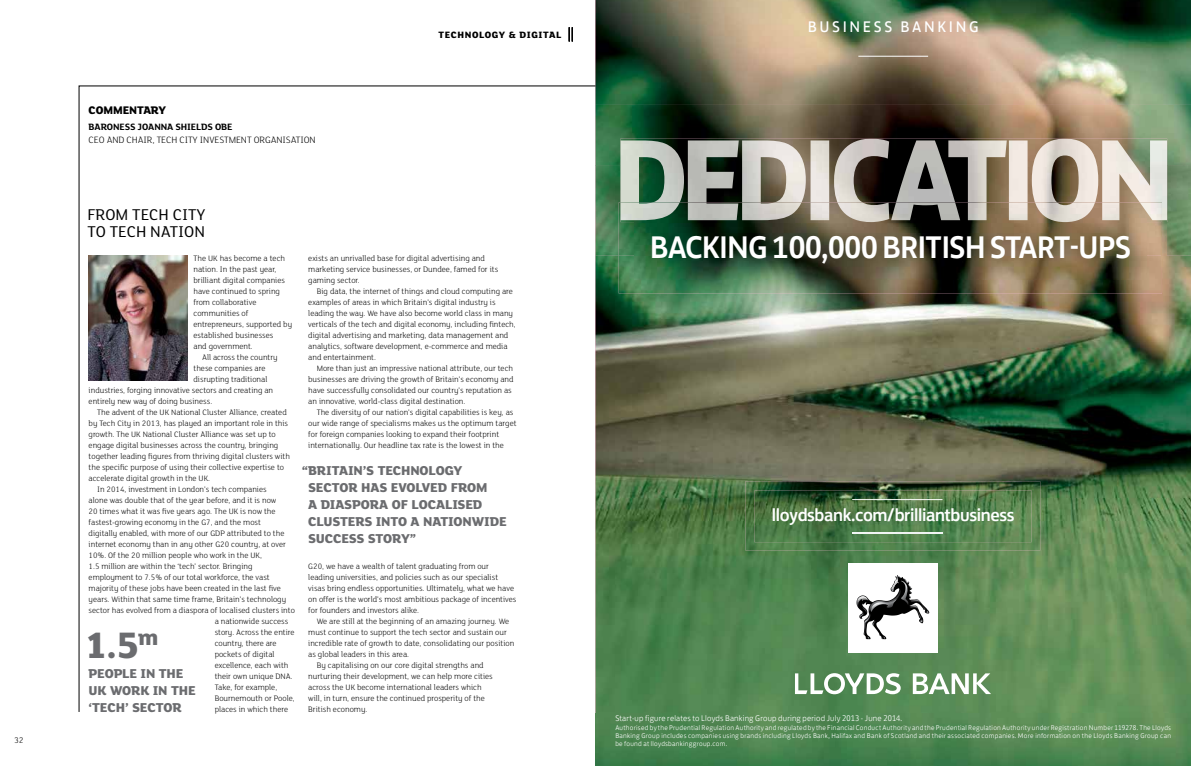
<style>
.page{position:relative;width:1191px;height:766px;background:#fff}
.page>*{position:absolute;margin:0;border:0;box-sizing:border-box;transform-origin:0 0}
.t1{font:800 40px "FS Lola";color:#6b6c6f}
.t2{font:500 32.1px "Lloyds Bank Jack";letter-spacing:-.03em;color:#fff}
.t3{font:500 18.5px "Lloyds Bank Jack";letter-spacing:-.02em;color:#fff}
.t4{font:17px/17px "FS Lola";color:#000}
.t5{font:15.7px "Lloyds Bank Jack";letter-spacing:.17em;color:#fff}
.t6{font:800 14px/17px "FS Lola";letter-spacing:-.01em;color:#6b6c6f}
.t7{font:800 12px "FS Lola";letter-spacing:-.01em;color:#000}
.t8{font:300 10px "FS Lola";letter-spacing:-.01em;color:#000}
.t9{font:700 10px "FS Lola";letter-spacing:-.01em;color:#000}
.t10{font:800 10px "FS Lola";letter-spacing:.06em;color:#000}
.t11{font:300 9px "FS Lola";color:#000}
.t12{font:300 8.5px/11px "FS Lola";color:#000}
.t13{font:300 8.4px "Lloyds Bank Jack";letter-spacing:.02em;color:#fff}
.t14{font:300 7px/8px "Lloyds Bank Jack";letter-spacing:.04em;color:#fff;text-align:justify}
</style>
<div class="page">
<svg style="left:569px;top:27px;width:4px;height:14px"></svg>
<img style="left:595px;top:0;width:596px;height:765px">
<img style="left:596px;top:105px;width:595px;height:60px">
<img style="left:596px;top:165px;width:24px;height:91px">
<img style="left:1166px;top:165px;width:25px;height:91px">
<img style="left:1162px;top:222px;width:4px;height:34px">
<img style="left:620px;top:138px;width:547px;height:84px">
<img style="left:618px;top:202px;width:544px;height:91px">
<img style="left:620px;top:202px;width:542px;height:20px">
<img style="left:634px;top:222px;width:512px;height:57px">
<img style="left:634px;top:219px;width:512px;height:3px">
<hr style="left:858px;top:56px;width:70px;height:1px;background:#fff">
<div style="left:848px;top:562px;width:89px;height:90px;background:#fff"></div>
<svg style="left:795px;top:673px;width:105px;height:21px"></svg>
<svg style="left:912px;top:673px;width:79px;height:20px"></svg>
<img style="left:856px;top:575px;width:43px;height:43px">
<svg style="left:858px;top:579px;width:51px;height:32px"></svg>
<img style="left:745px;top:481px;width:295px;height:69px">
<img style="left:754px;top:490px;width:277px;height:52px">
<img style="left:852px;top:532px;width:90px;height:1px">
<hr style="left:852px;top:499px;width:90px;height:1px;background:#fff">
<svg style="left:79px;top:86px;width:517px;height:626px"></svg>
<img style="left:89px;top:255px;width:99px;height:125px">
<p class="t11" style="left:14px;top:734px;width:11px">32</p>
<h3 class="t7" style="left:89px;top:102px;width:79px">COMMENTARY</h3>
<p class="t9" style="left:89px;top:120px;width:145px">BARONESS JOANNA SHIELDS OBE</p>
<p class="t8" style="left:89px;top:133px;width:229px">CEO AND CHAIR, TECH CITY INVESTMENT ORGANISATION</p>
<h3 class="t4" style="left:87px;top:205px;width:119px">FROM TECH CITY<br>TO TECH NATION</h3>
<p class="t10" style="left:438px;top:28px;width:124px">TECHNOLOGY &amp; DIGITAL</p>
<p class="t12" style="left:308px;top:252px;width:191px">exists an unrivalled base for digital advertising and marketing service businesses, or Dundee, famed for its gaming sector.</p>
<p class="t12" style="left:308px;top:285px;width:209px;text-indent:8px">Big data, the internet of things and cloud computing are examples of areas in which Britain’s digital industry is leading the way. We have also become world class in many verticals of the tech and digital economy, including fintech, digital advertising and marketing, data management and analytics, software development, e-commerce and media and entertainment.</p>
<p class="t12" style="left:308px;top:362px;width:207px;text-indent:8px">More than just an impressive national attribute, our tech businesses are driving the growth of Britain’s economy and have successfully consolidated our country’s reputation as an innovative, world-class digital destination.</p>
<p class="t12" style="left:308px;top:406px;width:210px;text-indent:8px">The diversity of our nation’s digital capabilities is key, as our wide range of specialisms makes us the optimum target for foreign companies looking to expand their footprint internationally. Our headline tax rate is the lowest in the</p>
<p class="t12" style="left:193px;top:252px;width:93px">The UK has become a tech</p>
<p class="t12" style="left:193px;top:263px;width:85px">nation. In the past year,</p>
<p class="t12" style="left:193px;top:274px;width:93px">brilliant digital companies</p>
<p class="t12" style="left:193px;top:285px;width:88px">have continued to spring</p>
<p class="t12" style="left:193px;top:296px;width:64px">from collaborative</p>
<p class="t12" style="left:193px;top:307px;width:56px">communities of</p>
<p class="t12" style="left:193px;top:318px;width:100px">entrepreneurs, supported by</p>
<p class="t12" style="left:193px;top:329px;width:81px">established businesses</p>
<p class="t12" style="left:193px;top:340px;width:61px">and government.</p>
<p class="t12" style="left:202px;top:351px;width:77px">All across the country</p>
<p class="t12" style="left:193px;top:362px;width:73px">these companies are</p>
<p class="t12" style="left:193px;top:373px;width:75px">disrupting traditional</p>
<p class="t12" style="left:89px;top:384px;width:186px">industries, forging innovative sectors and creating an</p>
<p class="t12" style="left:89px;top:395px;width:125px">entirely new way of doing business.</p>
<p class="t12" style="left:97px;top:406px;width:191px">The advent of the UK National Cluster Alliance, created</p>
<p class="t12" style="left:89px;top:417px;width:201px">by Tech City in 2013, has played an important role in this</p>
<p class="t12" style="left:89px;top:428px;width:189px">growth. The UK National Cluster Alliance was set up to</p>
<p class="t12" style="left:89px;top:439px;width:191px">engage digital businesses across the country, bringing</p>
<p class="t12" style="left:89px;top:450px;width:203px">together leading figures from thriving digital clusters with</p>
<p class="t12" style="left:89px;top:461px;width:197px">the specific purpose of using their collective expertise to</p>
<p class="t12" style="left:89px;top:472px;width:123px">accelerate digital growth in the UK.</p>
<p class="t12" style="left:97px;top:483px;width:171px">In 2014, investment in London’s tech companies</p>
<p class="t12" style="left:89px;top:494px;width:189px">alone was double that of the year before, and it is now</p>
<p class="t12" style="left:89px;top:505px;width:188px">20 times what it was five years ago. The UK is now the</p>
<p class="t12" style="left:89px;top:516px;width:174px">fastest-growing economy in the G7, and the most</p>
<p class="t12" style="left:89px;top:527px;width:197px">digitally enabled, with more of our GDP attributed to the</p>
<p class="t12" style="left:89px;top:538px;width:199px">internet economy than in any other G20 country, at over</p>
<p class="t12" style="left:89px;top:549px;width:175px">10%. Of the 20 million people who work in the UK,</p>
<p class="t12" style="left:89px;top:560px;width:165px">1.5 million are within the ‘tech’ sector. Bringing</p>
<p class="t12" style="left:89px;top:571px;width:183px">employment to 7.5% of our total workforce, the vast</p>
<p class="t12" style="left:89px;top:582px;width:194px">majority of these jobs have been created in the last five</p>
<p class="t12" style="left:89px;top:593px;width:199px">years. Within that same time frame, Britain’s technology</p>
<p class="t12" style="left:89px;top:604px;width:208px">sector has evolved from a diaspora of localised clusters into</p>
<p class="t12" style="left:215px;top:615px;width:75px">a nationwide success</p>
<p class="t12" style="left:215px;top:626px;width:81px">story. Across the entire</p>
<p class="t12" style="left:215px;top:637px;width:63px">country, there are</p>
<p class="t12" style="left:215px;top:648px;width:61px">pockets of digital</p>
<p class="t12" style="left:215px;top:659px;width:75px">excellence, each with</p>
<p class="t12" style="left:215px;top:670px;width:80px">their own unique DNA.</p>
<p class="t12" style="left:215px;top:681px;width:64px">Take, for example,</p>
<p class="t12" style="left:215px;top:692px;width:82px">Bournemouth or Poole,</p>
<p class="t12" style="left:215px;top:703px;width:75px">places in which there</p>
<h3 class="t6" style="left:308px;top:461px;width:200px;text-indent:-6px">“BRITAIN’S TECHNOLOGY<br>SECTOR HAS EVOLVED FROM<br>A DIASPORA OF LOCALISED<br>CLUSTERS INTO A NATIONWIDE<br>SUCCESS STORY”</h3>
<p class="t12" style="left:308px;top:560px;width:210px">G20, we have a wealth of talent graduating from our leading universities, and policies such as our specialist visas bring endless opportunities. Ultimately, what we have on offer is the world’s most ambitious package of incentives for founders and investors alike.</p>
<p class="t12" style="left:317px;top:615px;width:194px">We are still at the beginning of an amazing journey. We</p>
<p class="t12" style="left:308px;top:626px;width:200px">must continue to support the tech sector and sustain our</p>
<p class="t12" style="left:308px;top:637px;width:207px">incredible rate of growth to date, consolidating our position</p>
<p class="t12" style="left:308px;top:648px;width:102px">as global leaders in this area.</p>
<p class="t12" style="left:317px;top:659px;width:168px">By capitalising on our core digital strengths and</p>
<p class="t12" style="left:308px;top:670px;width:186px">nurturing their development, we can help more cities</p>
<p class="t12" style="left:308px;top:681px;width:175px">across the UK become international leaders which</p>
<p class="t12" style="left:308px;top:692px;width:178px">will, in turn, ensure the continued prosperity of the</p>
<p class="t12" style="left:308px;top:703px;width:61px">British economy.</p>
<h1 class="t1" style="left:84px;top:617px;width:76px">1.5<sup>m</sup></h1>
<h3 class="t6" style="left:89px;top:664px;width:109px">PEOPLE IN THE<br>UK WORK IN THE ‘TECH’ SECTOR</h3>
<h3 class="t5" style="left:807px;top:14px;width:172px">BUSINESS BANKING</h3>
<h2 class="t2" style="left:650px;top:221px;width:483px">BACKING 100,000 BRITISH START-UPS</h2>
<h3 class="t3" style="left:772px;top:500px;width:244px">lloydsbank.com/brilliantbusiness</h3>
<p class="t13" style="left:615px;top:711px;width:288px">Start-up figure relates to Lloyds Banking Group during period July 2013 - June 2014.</p>
<p class="t14" style="left:615px;top:722px;width:557px">Authorised by the Prudential Regulation Authority and regulated by the Financial Conduct Authority and the Prudential Regulation Authority under Registration Number 119278. The Lloyds Banking Group includes companies using brands including Lloyds Bank, Halifax and Bank of Scotland and their associated companies. More information on the Lloyds Banking Group can be found at lloydsbankinggroup.com.</p>
</div>
